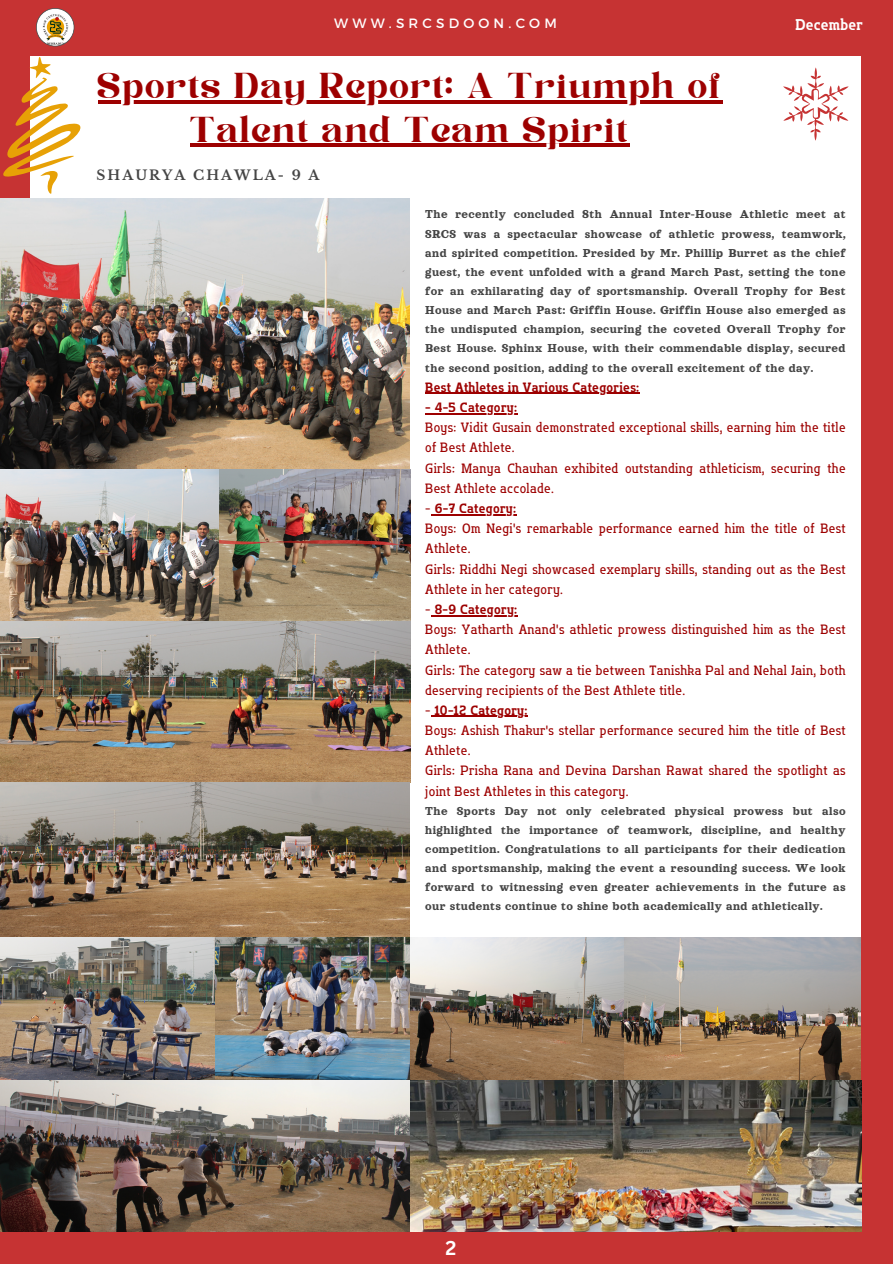
<style>
.page{position:relative;width:893px;height:1264px;background:#fff}
.page>*{position:absolute;margin:0;border:0;box-sizing:border-box;transform-origin:0 0}
.t1{font:36px/43.8px "Kelin Eator";letter-spacing:.04em;color:#9d0000;text-align:center}
.t2{font:700 19.5px "Canva Sans";color:#fff}
.t3{font:15.6px "Flatory Slab 700 Semi Cond";letter-spacing:.015em;color:#fff}
.t4{font:13.5px/20.2px "Flatory Slab 400 Semi Cond";letter-spacing:.03em;color:#9d0000}
.t5{font:13.5px "Flatory Slab 700 Semi Cond";letter-spacing:.03em;color:#9d0000}
.t6{font:700 13.5px "Libre Baskerville";letter-spacing:.15em;color:#454545}
.t7{font:13.5px "Montserrat";letter-spacing:.31em;color:#fff}
.t8{font:12.75px/19.2px "Orelega One";letter-spacing:.03em;color:#454545;text-align:justify}
.s1{font-family:"Flatory Slab 400 Semi Cond"}
</style>
<div class="page">
<div style="left:0;top:0;width:892px;height:1263px;background:#c63333"></div>
<div style="left:30px;top:57px;width:830px;height:1174px;background:#fff"></div>
<svg style="left:36px;top:8px;width:38px;height:38px"></svg>
<img style="left:0;top:198px;width:410px;height:423px">
<img style="left:0;top:621px;width:410px;height:610px">
<img style="left:410px;top:937px;width:451px;height:294px">
<hr style="left:98px;top:100px;width:624px;height:3px;background:#9d0000">
<hr style="left:190px;top:144px;width:439px;height:3px;background:#9d0000">
<svg style="left:783px;top:68px;width:65px;height:72px"></svg>
<svg style="left:3px;top:57px;width:78px;height:137px"></svg>
<hr style="left:425px;top:393px;width:214px;height:1px;background:#9d0000">
<hr style="left:435px;top:413px;width:82px;height:1px;background:#9d0000">
<hr style="left:434px;top:514px;width:82px;height:1px;background:#9d0000">
<hr style="left:434px;top:615px;width:83px;height:1px;background:#9d0000">
<hr style="left:434px;top:716px;width:94px;height:1px;background:#9d0000">
<p class="t7" style="left:334px;top:15px;width:224px">WWW.SRCSDOON.COM</p>
<p class="t3" style="left:795px;top:15px;width:69px">December</p>
<p class="t1" style="left:98px;top:67px;width:624px">Sports Day Report: A Triumph of<br>Talent and Team Spirit</p>
<p class="t6" style="left:97px;top:167px;width:224px">SHAURYA CHAWLA- 9 A</p>
<p class="t8" style="left:425px;top:205px;width:422px">The recently concluded 8th Annual Inter-House Athletic meet at SRCS was a spectacular showcase of athletic prowess, teamwork, and spirited competition. Presided by Mr. Phillip Burret as the chief guest, the event unfolded with a grand March Past, setting the tone for an exhilarating day of sportsmanship. Overall Trophy for Best House and March Past: Griffin House. Griffin House also emerged as the undisputed champion, securing the coveted Overall Trophy for Best House. Sphinx House, with their commendable display, secured the second position, adding to the overall excitement of the day.</p>
<p class="t5" style="left:425px;top:379px;width:215px">Best Athletes in Various Categories:</p>
<p class="t5" style="left:425px;top:399px;width:93px">- 4-5 Category:</p>
<p class="t4" style="left:425px;top:417px;width:422px">Boys: Vidit Gusain demonstrated exceptional skills, earning him the title of Best Athlete.</p>
<p class="t4" style="left:425px;top:458px;width:422px">Girls: Manya Chauhan exhibited outstanding athleticism, securing the<br>Best Athlete accolade.</p>
<p class="t5" style="left:425px;top:500px;width:92px"><span class="s1">-</span> 6-7 Category:</p>
<p class="t4" style="left:425px;top:518px;width:422px">Boys: Om Negi's remarkable performance earned him the title of Best<br>Athlete.</p>
<p class="t4" style="left:425px;top:558px;width:422px">Girls: Riddhi Negi showcased exemplary skills, standing out as the Best<br>Athlete in her category.</p>
<p class="t5" style="left:425px;top:601px;width:93px"><span class="s1">-</span> 8-9 Category:</p>
<p class="t4" style="left:425px;top:619px;width:422px">Boys: Yatharth Anand's athletic prowess distinguished him as the Best<br>Athlete.</p>
<p class="t4" style="left:425px;top:659px;width:422px">Girls: The category saw a tie between Tanishka Pal and Nehal Jain, both deserving recipients of the Best Athlete title.</p>
<p class="t5" style="left:425px;top:702px;width:104px"><span class="s1">-</span> 10-12 Category:</p>
<p class="t4" style="left:425px;top:720px;width:422px">Boys: Ashish Thakur's stellar performance secured him the title of Best<br>Athlete.</p>
<p class="t4" style="left:425px;top:760px;width:422px">Girls: Prisha Rana and Devina Darshan Rawat shared the spotlight as joint Best Athletes in this category.</p>
<p class="t8" style="left:425px;top:801px;width:422px">The Sports Day not only celebrated physical prowess but also highlighted the importance of teamwork, discipline, and healthy competition. Congratulations to all participants for their dedication and sportsmanship, making the event a resounding success. We look forward to witnessing even greater achievements in the future as our students continue to shine both academically and athletically.</p>
<p class="t2" style="left:445px;top:1233px;width:12px">2</p>
</div>
